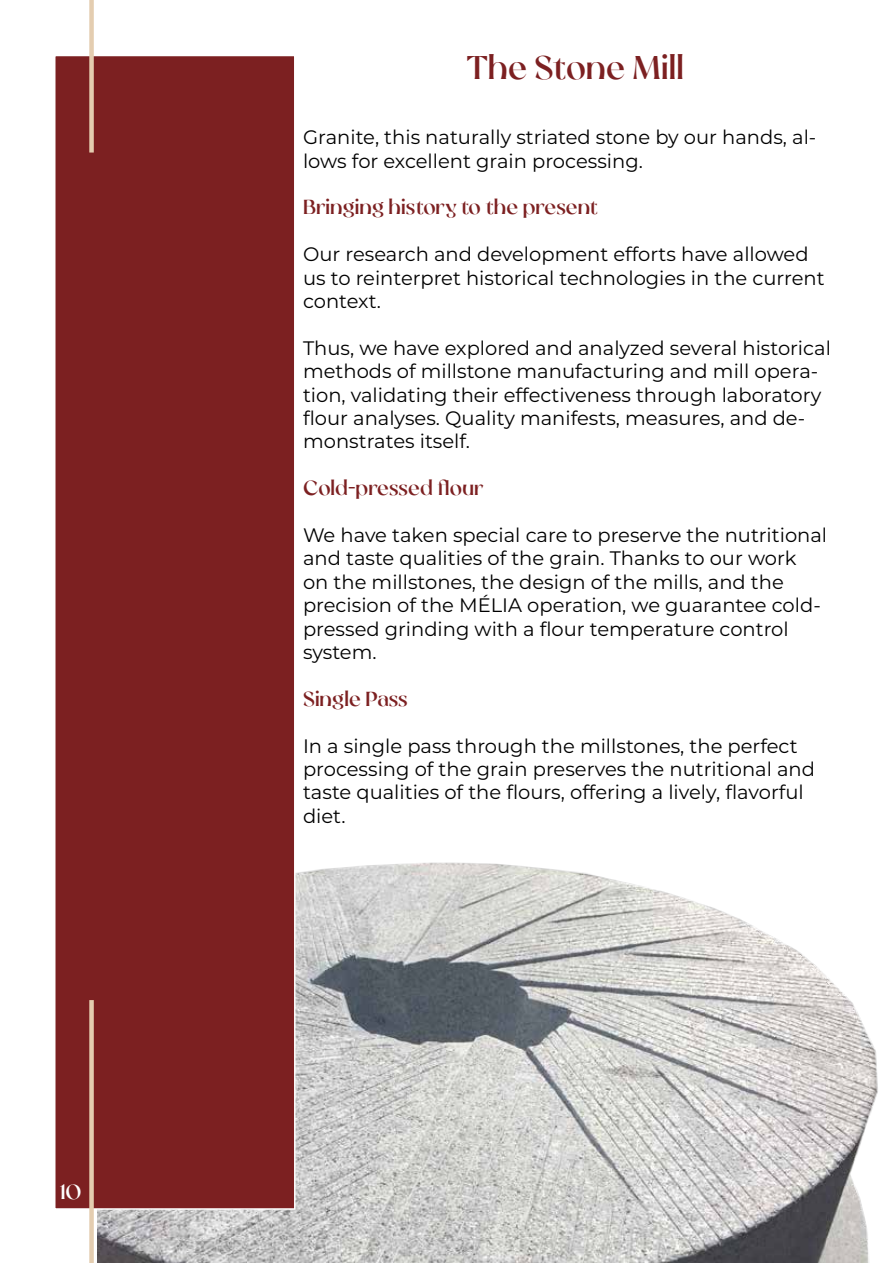
<style>
.page{position:relative;width:893px;height:1263px;background:#fff}
.page>*{position:absolute;margin:0;border:0;box-sizing:border-box;transform-origin:0 0}
.t1{font:31.5px "Kattelyn";letter-spacing:-.005em;color:#7c2021}
.t2{font:19.5px/23.4px "Montserrat";color:#000}
.t3{font:19.5px "Kattelyn";color:#7c2021}
.t4{font:19.5px "Kattelyn";color:#fff}
</style>
<div class="page">
<img style="left:98px;top:862px;width:780px;height:401px">
<div style="left:54px;top:55px;width:242px;height:1155px;background:#7c2021;border:2px solid #fff"></div>
<div style="left:89px;top:0;width:5px;height:153px;background:#e4cdb0"></div>
<div style="left:89px;top:1000px;width:5px;height:263px;background:#e4cdb0"></div>
<p class="t4" style="left:60px;top:1181px;width:23px">10</p>
<h1 class="t1" style="left:466px;top:50px;width:219px">The Stone Mill</h1>
<p class="t2" style="left:303px;top:125px;width:515px">Granite, this naturally striated stone by our hands, al&shy;lows for excellent grain processing.</p>
<p class="t3" style="left:303px;top:196px;width:296px">Bringing history to the present</p>
<p class="t2" style="left:303px;top:242px;width:523px">Our research and development efforts have allowed us to reinterpret historical technologies in the current context.</p>
<p class="t2" style="left:303px;top:335px;width:529px">Thus, we have explored and analyzed several historical methods of millstone manufacturing and mill opera&shy;tion, validating their effectiveness through laboratory flour analyses. Quality manifests, measures, and de&shy;monstrates itself.</p>
<p class="t3" style="left:303px;top:477px;width:182px">Cold-pressed flour</p>
<p class="t2" style="left:303px;top:523px;width:526px">We have taken special care to preserve the nutritional and taste qualities of the grain. Thanks to our work<br>on the millstones, the design of the mills, and the precision of the MÉLIA operation, we guarantee cold&shy;pressed grinding with a flour temperature control system.</p>
<p class="t3" style="left:303px;top:687px;width:106px">Single Pass</p>
<p class="t2" style="left:303px;top:733px;width:514px">In a single pass through the millstones, the perfect processing of the grain preserves the nutritional and taste qualities of the flours, offering a lively, flavorful diet.</p>
</div>
